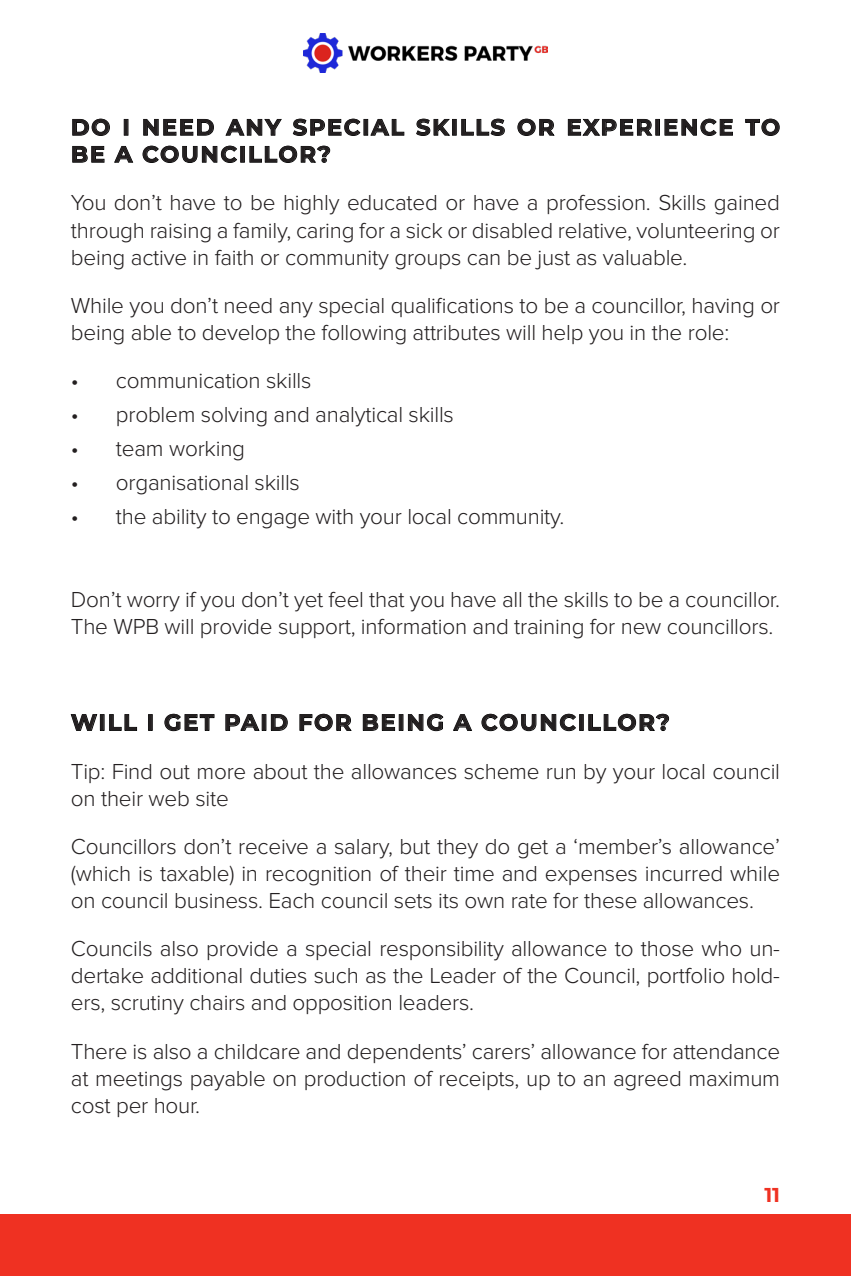
<style>
.page{position:relative;width:851px;height:1276px;background:#fff}
.page>*{position:absolute;margin:0;border:0;box-sizing:border-box;transform-origin:0 0}
.Body_text{font:300 22.5px/27px "Proxima Nova";letter-spacing:-.01em;color:#231f20;text-align:justify}
.Body_text_italics{font:700 22.5px/27px "Montserrat";letter-spacing:.08em;color:#231f20}
.Body_text-2{font:700 22.5px "Montserrat";letter-spacing:.08em;color:#231f20}
.t1{font:700 20px "Montserrat";color:#ef3122}
</style>
<div class="page">
<img style="left:303px;top:33px;width:244px;height:39px">
<div style="left:0;top:1214px;width:850px;height:62px;background:#ef3122"></div>
<svg style="left:72px;top:119px;width:38px;height:17px"></svg>
<div style="left:124px;top:119px;width:4px;height:16px;border:1px solid #000"></div>
<svg style="left:143px;top:119px;width:71px;height:16px"></svg>
<svg style="left:226px;top:119px;width:55px;height:16px"></svg>
<svg style="left:293px;top:119px;width:67px;height:17px"></svg>
<div style="left:364px;top:119px;width:4px;height:16px;border:1px solid #000"></div>
<svg style="left:370px;top:119px;width:34px;height:16px"></svg>
<svg style="left:416px;top:119px;width:33px;height:17px"></svg>
<div style="left:452px;top:119px;width:4px;height:16px;border:1px solid #000"></div>
<svg style="left:461px;top:119px;width:43px;height:17px"></svg>
<svg style="left:517px;top:119px;width:37px;height:17px"></svg>
<svg style="left:568px;top:119px;width:83px;height:17px"></svg>
<svg style="left:664px;top:119px;width:68px;height:17px"></svg>
<svg style="left:745px;top:119px;width:34px;height:17px"></svg>
<svg style="left:72px;top:146px;width:32px;height:16px"></svg>
<svg style="left:114px;top:146px;width:19px;height:16px"></svg>
<svg style="left:143px;top:146px;width:94px;height:17px"></svg>
<div style="left:240px;top:146px;width:4px;height:16px;border:1px solid #000"></div>
<svg style="left:249px;top:146px;width:81px;height:17px"></svg>
<svg style="left:71px;top:714px;width:26px;height:16px"></svg>
<div style="left:100px;top:714px;width:4px;height:16px;border:1px solid #000"></div>
<svg style="left:109px;top:714px;width:28px;height:16px"></svg>
<div style="left:148px;top:714px;width:4px;height:16px;border:1px solid #000"></div>
<svg style="left:165px;top:714px;width:49px;height:17px"></svg>
<svg style="left:226px;top:714px;width:33px;height:16px"></svg>
<svg style="left:271px;top:714px;width:16px;height:16px"></svg>
<svg style="left:300px;top:714px;width:51px;height:17px"></svg>
<svg style="left:363px;top:714px;width:32px;height:16px"></svg>
<div style="left:399px;top:714px;width:4px;height:16px;border:1px solid #000"></div>
<svg style="left:408px;top:714px;width:35px;height:17px"></svg>
<svg style="left:453px;top:714px;width:18px;height:16px"></svg>
<svg style="left:481px;top:714px;width:94px;height:17px"></svg>
<div style="left:579px;top:714px;width:4px;height:16px;border:1px solid #000"></div>
<svg style="left:588px;top:714px;width:80px;height:17px"></svg>
<p class="Body_text_italics" style="left:71px;top:113px;width:710px">DO I NEED ANY SPECIAL SKILLS OR EXPERIENCE TO<br>BE A COUNCILLOR?</p>
<p class="Body_text" style="left:71px;top:190px;width:710px">You don’t have to be highly educated or have a profession. Skills gained through raising a family, caring for a sick or disabled relative, volunteering or being active in faith or community groups can be just as valuable.</p>
<p class="Body_text" style="left:71px;top:293px;width:710px">While you don’t need any special qualifications to be a councillor, having or being able to develop the following attributes will help you in the role:</p>
<p class="Body_text" style="left:71px;top:368px;width:242px">• communication skills</p>
<p class="Body_text" style="left:71px;top:402px;width:384px">• problem solving and analytical skills</p>
<p class="Body_text" style="left:71px;top:436px;width:176px">• team working</p>
<p class="Body_text" style="left:71px;top:470px;width:230px">• organisational skills</p>
<p class="Body_text" style="left:71px;top:504px;width:495px">• the ability to engage with your local community.</p>
<p class="Body_text" style="left:71px;top:587px;width:710px">Don’t worry if you don’t yet feel that you have all the skills to be a councillor.<br>The WPB will provide support, information and training for new councillors.</p>
<p class="Body_text-2" style="left:71px;top:706px;width:600px">WILL I GET PAID FOR BEING A COUNCILLOR?</p>
<p class="Body_text" style="left:71px;top:758px;width:710px">Tip: Find out more about the allowances scheme run by your local council on their web site</p>
<p class="Body_text" style="left:71px;top:834px;width:710px">Councillors don’t receive a salary, but they do get a ‘member’s allowance’ (which is taxable) in recognition of their time and expenses incurred while on council business. Each council sets its own rate for these allowances.</p>
<p class="Body_text" style="left:71px;top:936px;width:710px">Councils also provide a special responsibility allowance to those who un&shy;dertake additional duties such as the Leader of the Council, portfolio hold&shy;ers, scrutiny chairs and opposition leaders.</p>
<p class="Body_text" style="left:71px;top:1038px;width:710px">There is also a childcare and dependents’ carers’ allowance for attendance at meetings payable on production of receipts, up to an agreed maximum cost per hour.</p>
<p class="t1" style="left:764px;top:1180px;width:17px">11</p>
</div>
